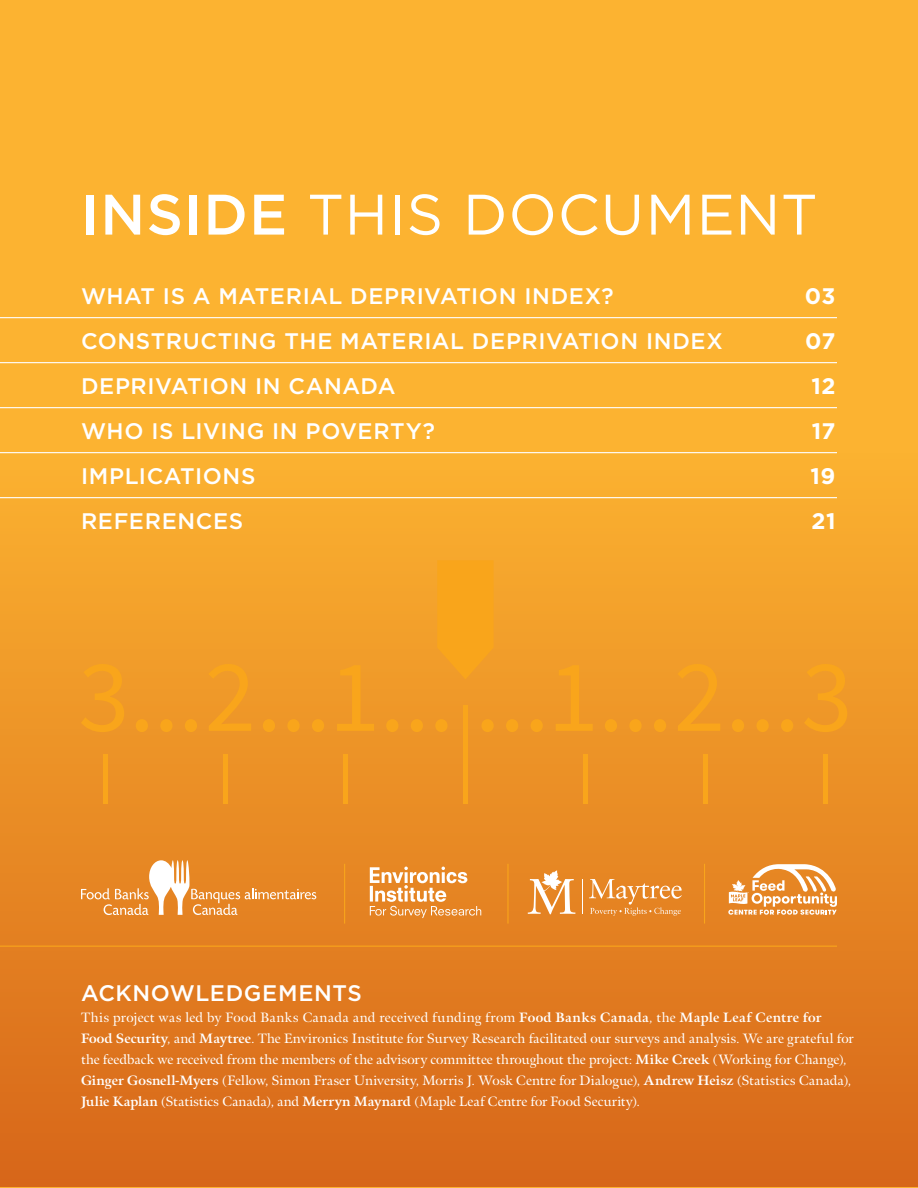
<style>
.page{position:relative;width:918px;height:1188px;background:#fcb331}
.page>*{position:absolute;margin:0;border:0;box-sizing:border-box;transform-origin:0 0}
.t1{font:57px "Gotham";letter-spacing:.015em;color:#fff}
.t2{font:500 22.5px "Gotham";letter-spacing:.025em;color:#fff}
.t3{font:700 22.5px "Gotham";letter-spacing:.015em;color:#fff}
.t4{font:13.5px/21px "Meno";letter-spacing:.01em;color:#fff}
.s1{font-weight:500}
.s2{font-weight:700}
</style>
<div class="page">
<div style="left:0;top:453px;width:918px;height:734px;background:linear-gradient(to bottom,#fbb230,#d76619)"></div>
<hr style="left:0;top:317px;width:837px;height:1px;background:#fff">
<hr style="left:0;top:362px;width:837px;height:1px;background:#fff">
<hr style="left:0;top:407px;width:837px;height:1px;background:#fff">
<hr style="left:0;top:452px;width:837px;height:1px;background:#fff">
<hr style="left:0;top:497px;width:837px;height:1px;background:#fff">
<svg style="left:81px;top:860px;width:235px;height:55px"></svg>
<svg style="left:528px;top:870px;width:47px;height:44px"></svg>
<hr style="left:582px;top:879px;width:1px;height:35px;background:#fff">
<svg style="left:589px;top:879px;width:93px;height:37px"></svg>
<svg style="left:728px;top:864px;width:109px;height:51px"></svg>
<hr style="left:507px;top:864px;width:2px;height:60px;background:#f9a51b">
<hr style="left:344px;top:864px;width:1px;height:60px;background:#f9a51b">
<hr style="left:704px;top:864px;width:1px;height:60px;background:#f9a51b">
<hr style="left:0;top:946px;width:837px;height:1px;background:#f9a51b">
<svg style="left:370px;top:867px;width:111px;height:51px"></svg>
<svg style="left:81px;top:664px;width:43px;height:68px"></svg>
<div style="left:136px;top:719px;width:12px;height:13px;background:#f9a51b;border-radius:50%"></div>
<div style="left:160px;top:719px;width:13px;height:13px;background:#f9a51b;border-radius:50%"></div>
<div style="left:185px;top:719px;width:12px;height:13px;background:#f9a51b;border-radius:50%"></div>
<svg style="left:208px;top:664px;width:43px;height:67px"></svg>
<div style="left:263px;top:719px;width:12px;height:13px;background:#f9a51b;border-radius:50%"></div>
<div style="left:287px;top:719px;width:13px;height:13px;background:#f9a51b;border-radius:50%"></div>
<div style="left:312px;top:719px;width:12px;height:13px;background:#f9a51b;border-radius:50%"></div>
<svg style="left:337px;top:665px;width:37px;height:66px"></svg>
<div style="left:386px;top:719px;width:12px;height:13px;background:#f9a51b;border-radius:50%"></div>
<div style="left:411px;top:719px;width:12px;height:13px;background:#f9a51b;border-radius:50%"></div>
<div style="left:435px;top:719px;width:13px;height:13px;background:#f9a51b;border-radius:50%"></div>
<div style="left:481px;top:719px;width:13px;height:13px;background:#f9a51b;border-radius:50%"></div>
<div style="left:506px;top:719px;width:12px;height:13px;background:#f9a51b;border-radius:50%"></div>
<div style="left:531px;top:719px;width:12px;height:13px;background:#f9a51b;border-radius:50%"></div>
<svg style="left:556px;top:665px;width:37px;height:66px"></svg>
<div style="left:605px;top:719px;width:12px;height:13px;background:#f9a51b;border-radius:50%"></div>
<div style="left:629px;top:719px;width:13px;height:13px;background:#f9a51b;border-radius:50%"></div>
<div style="left:654px;top:719px;width:12px;height:13px;background:#f9a51b;border-radius:50%"></div>
<svg style="left:677px;top:664px;width:43px;height:67px"></svg>
<div style="left:732px;top:719px;width:12px;height:13px;background:#f9a51b;border-radius:50%"></div>
<div style="left:756px;top:719px;width:13px;height:13px;background:#f9a51b;border-radius:50%"></div>
<div style="left:781px;top:719px;width:12px;height:13px;background:#f9a51b;border-radius:50%"></div>
<svg style="left:804px;top:664px;width:43px;height:68px"></svg>
<svg style="left:437px;top:560px;width:57px;height:119px"></svg>
<div style="left:103px;top:754px;width:5px;height:50px;background:#f9a51b"></div>
<div style="left:223px;top:754px;width:5px;height:50px;background:#f9a51b"></div>
<div style="left:343px;top:754px;width:5px;height:50px;background:#f9a51b"></div>
<div style="left:463px;top:705px;width:5px;height:99px;background:#f9a51b"></div>
<div style="left:583px;top:754px;width:5px;height:50px;background:#f9a51b"></div>
<div style="left:703px;top:754px;width:5px;height:50px;background:#f9a51b"></div>
<div style="left:823px;top:754px;width:5px;height:50px;background:#f9a51b"></div>
<h1 class="t1" style="left:81px;top:178px;width:738px"><span class="s1">INSIDE</span> THIS DOCUMENT</h1>
<h2 class="t2" style="left:81px;top:281px;width:534px">WHAT IS A MATERIAL DEPRIVATION INDEX?</h2>
<h2 class="t3" style="left:805px;top:281px;width:32px">03</h2>
<h2 class="t2" style="left:81px;top:326px;width:643px">CONSTRUCTING THE MATERIAL DEPRIVATION INDEX</h2>
<h2 class="t3" style="left:805px;top:326px;width:32px">07</h2>
<h2 class="t2" style="left:81px;top:371px;width:316px">DEPRIVATION IN CANADA</h2>
<h2 class="t3" style="left:812px;top:371px;width:25px">12</h2>
<h2 class="t2" style="left:81px;top:416px;width:355px">WHO IS LIVING IN POVERTY?</h2>
<h2 class="t3" style="left:812px;top:416px;width:25px">17</h2>
<h2 class="t2" style="left:81px;top:461px;width:176px">IMPLICATIONS</h2>
<h2 class="t3" style="left:811px;top:461px;width:26px">19</h2>
<h2 class="t2" style="left:81px;top:506px;width:164px">REFERENCES</h2>
<h2 class="t3" style="left:812px;top:506px;width:25px">21</h2>
<h2 class="t2" style="left:81px;top:978px;width:282px">ACKNOWLEDGEMENTS</h2>
<p class="t4" style="left:81px;top:1007px;width:774px">This project was led by Food Banks Canada and received funding from <span class="s2">Food Banks Canada</span>, the <span class="s2">Maple Leaf Centre for Food Security</span>, and <span class="s2">Maytree</span>. The Environics Institute for Survey Research facilitated our surveys and analysis. We are grateful for the feedback we received from the members of the advisory committee throughout the project: <span class="s2">Mike Creek</span> (Working for Change), <span class="s2">Ginger Gosnell-Myers</span> (Fellow, Simon Fraser University, Morris J. Wosk Centre for Dialogue), <span class="s2">Andrew Heisz</span> (Statistics Canada), <span class="s2">Julie Kaplan</span> (Statistics Canada), and <span class="s2">Merryn Maynard</span> (Maple Leaf Centre for Food Security).</p>
</div>
